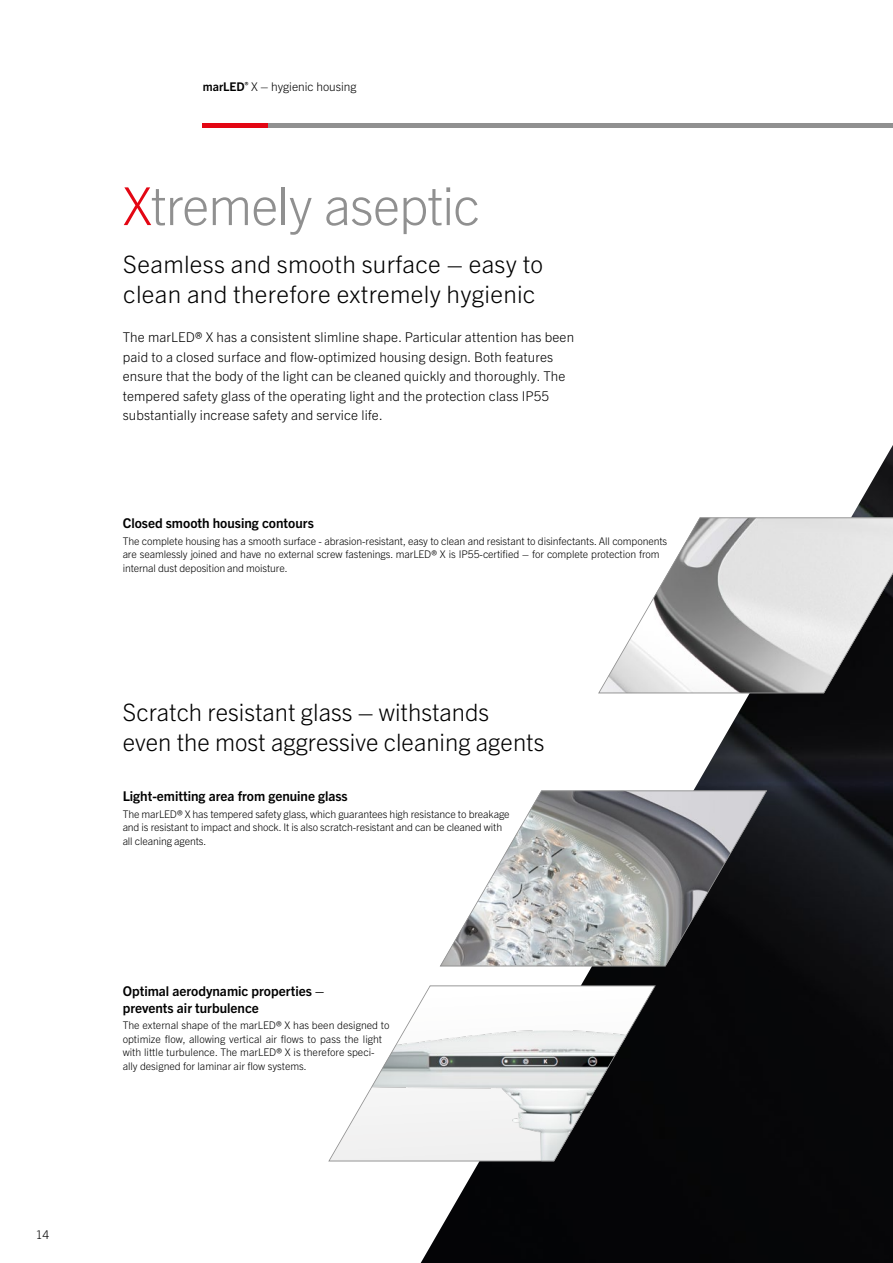
<style>
.page{position:relative;width:893px;height:1263px;background:#fff}
.page>*{position:absolute;margin:0;border:0;box-sizing:border-box;transform-origin:0 0}
.t1{font:300 52.5px "Trade Gothic Next LT Pro";letter-spacing:-.02em;color:#909090}
.t2{font:300 24px/30px "Trade Gothic Next LT Pro";color:#000}
.t3{font:300 13.5px/19.5px "Trade Gothic Next LT Pro";letter-spacing:.01em;color:#000}
.t4{font:700 13.5px/16.5px "Trade Gothic Next LT Pro";color:#000}
.t5{font:300 12px "Trade Gothic Next LT Pro";color:#000}
.t6{font:300 10.5px/13.5px "Trade Gothic Next LT Pro";letter-spacing:-.01em;color:#000}
.s1{font-weight:700}
.s2{color:#e30613}
</style>
<div class="page">
<div style="left:268px;top:123px;width:625px;height:5px;background:#909090"></div>
<div style="left:203px;top:123px;width:65px;height:5px;background:#e30613"></div>
<img style="left:421px;top:445px;width:472px;height:818px">
<svg style="left:440px;top:790px;width:327px;height:176px"></svg>
<svg style="left:328px;top:985px;width:328px;height:176px"></svg>
<svg style="left:598px;top:517px;width:295px;height:176px"></svg>
<p class="t5" style="left:36px;top:1226px;width:15px">14</p>
<p class="t5" style="left:203px;top:79px;width:155px"><span class="s1">marLED</span><sup>®</sup> X – hygienic housing</p>
<h1 class="t1" style="left:123px;top:169px;width:359px"><span class="s2">X</span>tremely aseptic</h1>
<h2 class="t2" style="left:123px;top:248px;width:421px">Seamless and smooth surface – easy to clean and therefore extremely hygienic</h2>
<p class="t3" style="left:123px;top:327px;width:453px">The marLED® X has a consistent slimline shape. Particular attention has been paid to a closed surface and flow-optimized housing design. Both features ensure that the body of the light can be cleaned quickly and thoroughly. The tempered safety glass of the operating light and the protection class IP55 substantially increase safety and service life.</p>
<p class="t4" style="left:123px;top:514px;width:193px">Closed smooth housing contours</p>
<p class="t6" style="left:123px;top:533px;width:546px">The complete housing has a smooth surface - abrasion-resistant, easy to clean and resistant to disinfectants. All components are seamlessly joined and have no external screw fastenings. marLED® X is IP55-certified – for complete protection from internal dust deposition and moisture.</p>
<h2 class="t2" style="left:123px;top:696px;width:423px">Scratch resistant glass – withstands<br>even the most aggressive cleaning agents</h2>
<p class="t4" style="left:123px;top:787px;width:227px">Light-emitting area from genuine glass</p>
<p class="t6" style="left:123px;top:806px;width:388px">The marLED® X has tempered safety glass, which guarantees high resistance to breakage and is resistant to impact and shock. It is also scratch-resistant and can be cleaned with all cleaning agents.</p>
<p class="t4" style="left:123px;top:982px;width:203px">Optimal aerodynamic properties – prevents air turbulence</p>
<p class="t6" style="left:123px;top:1018px;width:268px">The external shape of the marLED® X has been designed to optimize flow, allowing vertical air flows to pass the light with little turbulence. The marLED® X is therefore speci&shy;ally designed for laminar air flow systems.</p>
</div>
